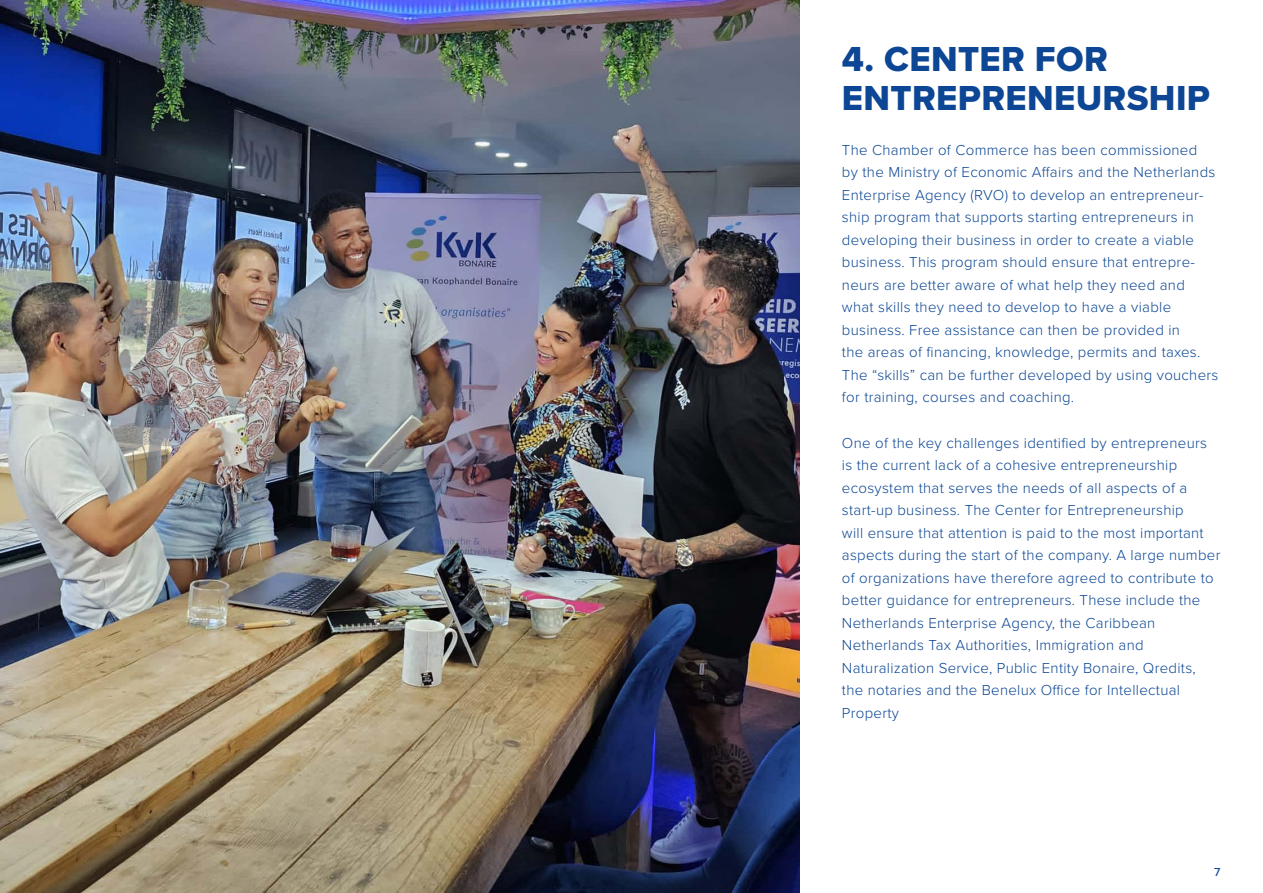
<style>
.page{position:relative;width:1263px;height:893px;background:#fff}
.page>*{position:absolute;margin:0;border:0;box-sizing:border-box;transform-origin:0 0}
.t1{font:36px/39px "Proxima Nova Extrabld";letter-spacing:.01em;color:#0c4694}
.t2{font:300 15px/22.5px "Proxima Nova";letter-spacing:.02em;color:#0c4694}
.t3{font:500 12px "Proxima Nova";color:#0c4694}
</style>
<div class="page">
<img style="left:0;top:0;width:799px;height:893px">
<h1 class="t1" style="left:842px;top:39px;width:369px">4. CENTER FOR<br>ENTREPRENEURSHIP</h1>
<p class="t2" style="left:842px;top:138px;width:378px">The Chamber of Commerce has been commissioned<br>by the Ministry of Economic Affairs and the Netherlands Enterprise Agency (RVO) to develop an entrepreneur&shy;ship program that supports starting entrepreneurs in developing their business in order to create a viable business. This program should ensure that entrepre&shy;neurs are better aware of what help they need and what skills they need to develop to have a viable business. Free assistance can then be provided in<br>the areas of financing, knowledge, permits and taxes.<br>The “skills” can be further developed by using vouchers for training, courses and coaching.</p>
<p class="t2" style="left:842px;top:430px;width:380px">One of the key challenges identified by entrepreneurs is the current lack of a cohesive entrepreneurship ecosystem that serves the needs of all aspects of a start-up business. The Center for Entrepreneurship<br>will ensure that attention is paid to the most important aspects during the start of the company. A large number of organizations have therefore agreed to contribute to better guidance for entrepreneurs. These include the Netherlands Enterprise Agency, the Caribbean Netherlands Tax Authorities, Immigration and Naturalization Service, Public Entity Bonaire, Qredits, the notaries and the Benelux Office for Intellectual Property</p>
<p class="t3" style="left:1214px;top:863px;width:8px">7</p>
</div>
